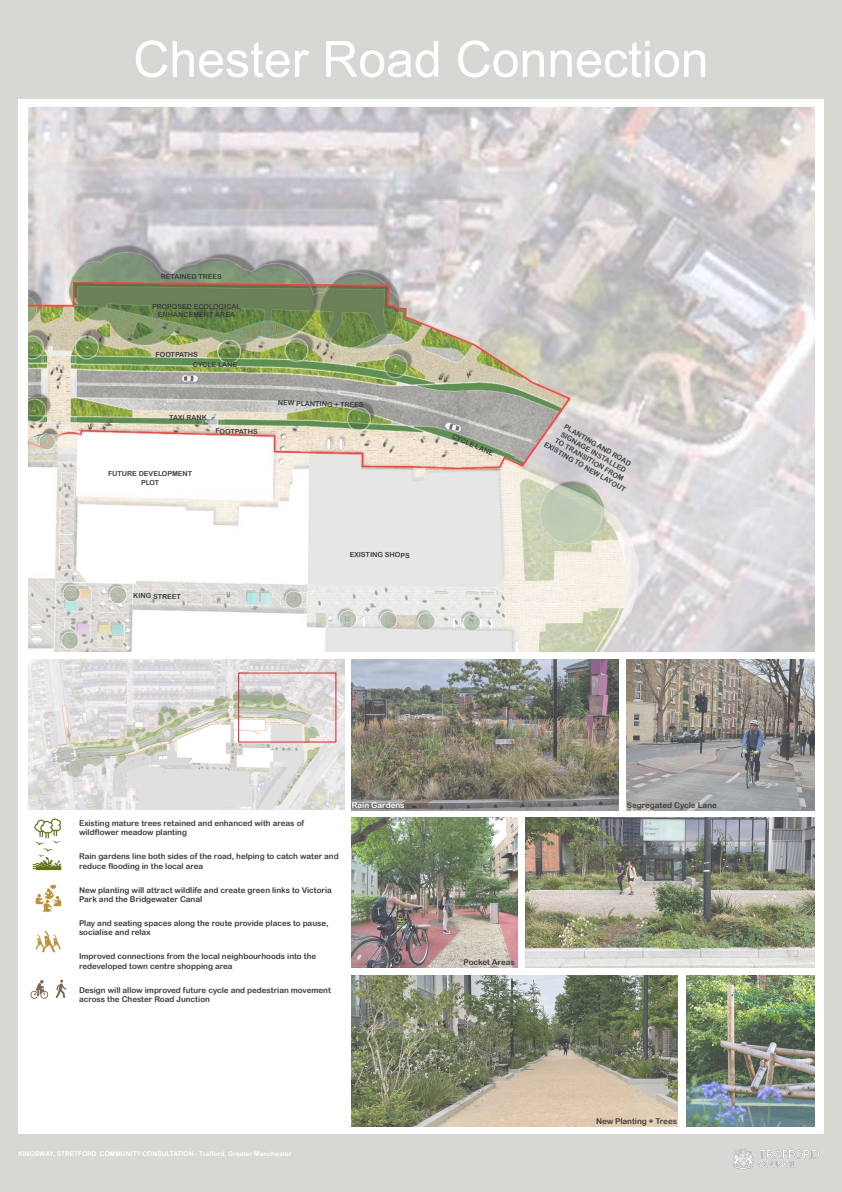
<style>
.page{position:relative;width:842px;height:1192px;background:#d9d7d4}
.page>*{position:absolute;margin:0;border:0;box-sizing:border-box;transform-origin:0 0}
.t1{font:50px "Arial";color:#fff}
.t2{font:8px/9.6px "Arial Rounded MT Bold";letter-spacing:-.005em;color:#3e3e3f}
.t3{font:8px "Arial Rounded MT Bold";letter-spacing:-.005em;color:#fff}
.t4{font:7px/8.4px "Arial Rounded MT Bold";color:#3e3e3f;text-align:center}
.t5{font:6.5px "Arial Rounded MT Bold";color:#fff}
</style>
<div class="page">
<img style="left:733px;top:1148px;width:87px;height:22px">
<div style="left:18px;top:99px;width:806px;height:1035px;background:#fff"></div>
<img style="left:28px;top:108px;width:786px;height:544px">
<svg style="left:28px;top:434px;width:611px;height:218px"></svg>
<img style="left:28px;top:659px;width:316px;height:151px">
<img style="left:352px;top:659px;width:267px;height:151px">
<img style="left:627px;top:659px;width:187px;height:151px">
<img style="left:352px;top:975px;width:325px;height:151px">
<img style="left:686px;top:975px;width:128px;height:151px">
<img style="left:352px;top:817px;width:165px;height:151px">
<img style="left:525px;top:817px;width:290px;height:151px">
<svg style="left:35px;top:885px;width:26px;height:27px"></svg>
<hr style="left:36px;top:868px;width:25px;height:2px;background:#666e16">
<svg style="left:33px;top:818px;width:28px;height:51px"></svg>
<svg style="left:30px;top:980px;width:18px;height:19px"></svg>
<svg style="left:56px;top:980px;width:10px;height:18px"></svg>
<svg style="left:36px;top:931px;width:25px;height:22px"></svg>
<h1 class="t1" style="left:133px;top:25px;width:577px">Chester Road Connection</h1>
<p class="t4" style="left:161px;top:273px;width:63px">RETAINED TREES</p>
<p class="t4" style="left:152px;top:302px;width:90px">PROPOSED ECOLOGICAL<br>ENHANCEMENT AREA</p>
<p class="t4" style="left:193px;top:350px;width:46px;line-height:9.5px;text-align:left;text-indent:-37px;rotate:1deg">FOOTPATHS<br>CYCLE LANE</p>
<p class="t4" style="left:169px;top:413px;width:39px">TAXI RANK</p>
<p class="t4" style="left:216px;top:427px;width:44px;rotate:1deg">FOOTPATHS</p>
<p class="t4" style="left:108px;top:470px;width:86px">FUTURE DEVELOPMENT<br>PLOT</p>
<p class="t4" style="left:278px;top:398px;width:87px;rotate:2deg">NEW PLANTING + TREES</p>
<p class="t4" style="left:133px;top:591px;width:49px;rotate:1deg">KING STREET</p>
<p class="t4" style="left:350px;top:550px;width:61px;rotate:1deg">EXISTING SHOPS</p>
<p class="t4" style="left:454px;top:432px;width:46px;rotate:24deg">CYCLE LANE</p>
<p class="t4" style="left:559px;top:418px;width:95px;rotate:30deg">PLANTING AND ROAD<br>SIGNAGE INSTALLED<br>TO TRANSITION FROM<br>EXISTING TO NEW LAYOUT</p>
<p class="t2" style="left:79px;top:818px;width:227px">Existing mature trees retained and enhanced with areas of wildflower meadow planting</p>
<p class="t2" style="left:79px;top:851px;width:261px">Rain gardens line both sides of the road, helping to catch water and reduce flooding in the local area</p>
<p class="t2" style="left:79px;top:885px;width:254px">New planting will attract wildlife and create green links to Victoria<br>Park and the Bridgewater Canal</p>
<p class="t2" style="left:79px;top:918px;width:251px">Play and seating spaces along the route provide places to pause, socialise and relax</p>
<p class="t2" style="left:79px;top:951px;width:239px">Improved connections from the local neighbourhoods into the redeveloped town centre shopping area</p>
<p class="t2" style="left:79px;top:985px;width:253px">Design will allow improved future cycle and pedestrian movement across the Chester Road Junction</p>
<p class="t3" style="left:352px;top:800px;width:54px">Rain Gardens</p>
<p class="t5" style="left:18px;top:1150px;width:275px">KINGSWAY, STRETFORD COMMUNITY CONSULTATION - Trafford, Greater Manchester</p>
<p class="t2" style="left:463px;top:958px;width:53px">Pocket Areas</p>
<p class="t2" style="left:627px;top:800px;width:92px">Segregated Cycle Lane</p>
<p class="t2" style="left:596px;top:1116px;width:82px">New Planting + Trees</p>
</div>
